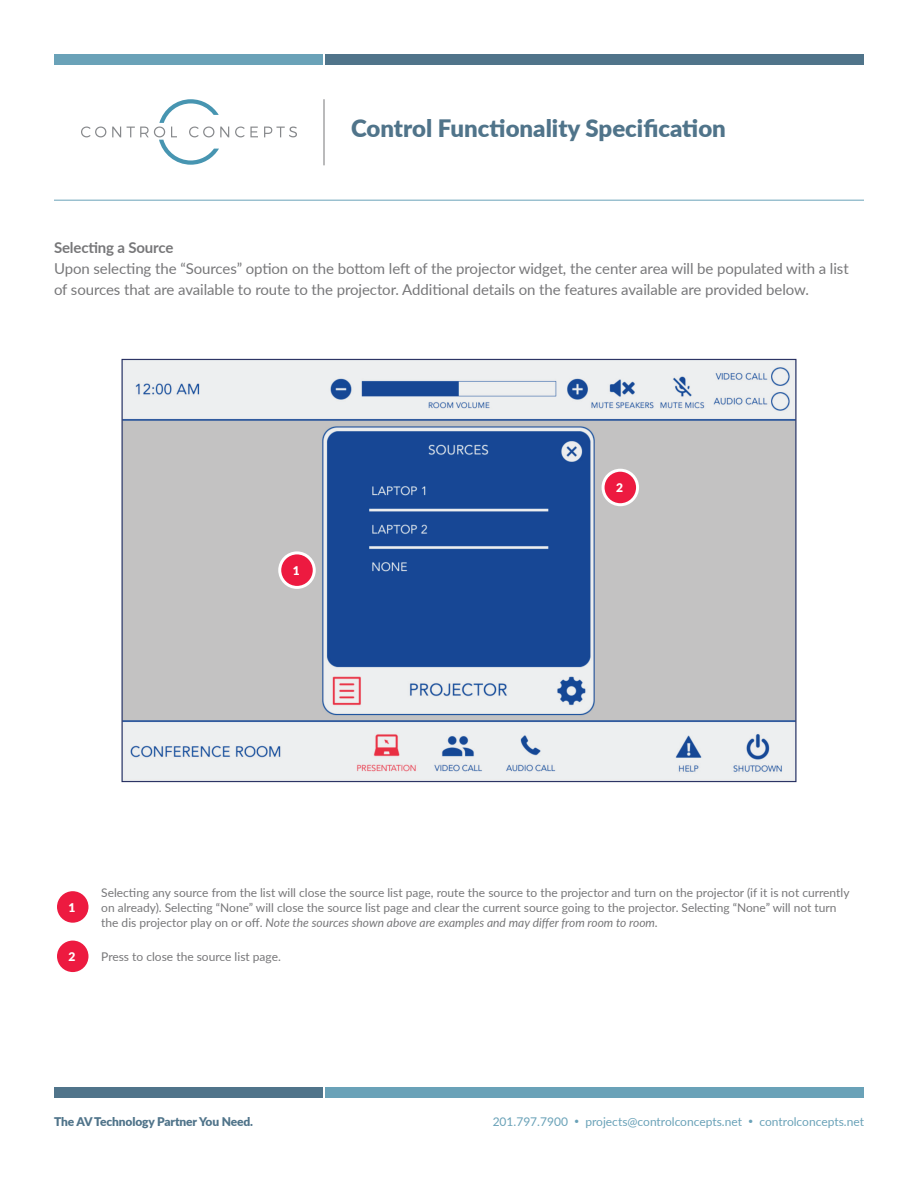
<style>
.page{position:relative;width:918px;height:1188px;background:#fff}
.page>*{position:absolute;margin:0;border:0;box-sizing:border-box;transform-origin:0 0}
.t1{font:900 24px "Lato";color:#50748a}
.t2{font:15px/21px "Lato";letter-spacing:-.005em;color:#777779}
.t3{font:700 15px "Lato";letter-spacing:-.01em;color:#777779}
.t4{font:12px/15px "Lato";color:#777779}
.t5{font:12px "Lato";color:#6aa2b8}
.t6{font:900 12px "Lato";letter-spacing:-.01em;color:#50748a}
.t7{font:900 12px "Lato";color:#fff}
.s1{font-style:italic}
.s2{font-size:9px}
</style>
<div class="page">
<svg style="left:81px;top:127px;width:25px;height:10px"></svg>
<svg style="left:112px;top:127px;width:9px;height:10px"></svg>
<svg style="left:127px;top:99px;width:102px;height:66px"></svg>
<svg style="left:235px;top:127px;width:23px;height:10px"></svg>
<svg style="left:264px;top:127px;width:33px;height:10px"></svg>
<hr style="left:54px;top:200px;width:810px;height:1px;background:#6aa2b8">
<hr style="left:324px;top:99px;width:1px;height:66px;background:#777779">
<div style="left:54px;top:54px;width:268px;height:11px;background:#6aa2b8"></div>
<div style="left:326px;top:54px;width:538px;height:11px;background:#50748a"></div>
<div style="left:54px;top:1088px;width:268px;height:10px;background:#50748a"></div>
<div style="left:326px;top:1088px;width:538px;height:10px;background:#6aa2b8"></div>
<img style="left:121px;top:358px;width:676px;height:424px">
<div style="left:56px;top:890px;width:34px;height:34px;background:#ed1a40;border-radius:50%"></div>
<div style="left:54px;top:888px;width:38px;height:38px;border:3px solid #fff;border-radius:50%"></div>
<div style="left:56px;top:939px;width:34px;height:35px;background:#ed1a40;border-radius:50%"></div>
<div style="left:54px;top:938px;width:38px;height:37px;border:3px solid #fff;border-radius:50%"></div>
<div style="left:280px;top:553px;width:34px;height:34px;background:#ed1a40;border-radius:50%"></div>
<div style="left:278px;top:551px;width:38px;height:38px;border:3px solid #fff;border-radius:50%"></div>
<div style="left:603px;top:470px;width:35px;height:35px;background:#ed1a40;border-radius:50%"></div>
<div style="left:602px;top:469px;width:37px;height:37px;border:3px solid #fff;border-radius:50%"></div>
<h1 class="t1" style="left:351px;top:110px;width:376px">Control Functionality Specification</h1>
<p class="t3" style="left:54px;top:237px;width:121px">Selecting a Source</p>
<p class="t2" style="left:54px;top:258px;width:796px">Upon selecting the “Sources” option on the bottom left of the projector widget, the center area will be populated with a list of sources that are available to route to the projector. Additional details on the features available are provided below.</p>
<p class="t7" style="left:293px;top:562px;width:8px">1</p>
<p class="t7" style="left:616px;top:479px;width:8px">2</p>
<p class="t7" style="left:69px;top:898px;width:8px">1</p>
<p class="t4" style="left:101px;top:884px;width:750px">Selecting any source from the list will close the source list page, route the source to the projector and turn on the projector (if it is not currently on already). Selecting “None” will close the source list page and clear the current source going to the projector. Selecting “None” will not turn the dis projector play on or off. <span class="s1">Note the sources shown above are examples and may differ from room to room.</span></p>
<p class="t7" style="left:69px;top:948px;width:8px">2</p>
<p class="t4" style="left:101px;top:949px;width:181px">Press to close the source list page.</p>
<p class="t6" style="left:54px;top:1113px;width:201px">The AV Technology Partner You Need.</p>
<p class="t5" style="left:493px;top:1113px;width:373px">201.797.7900 <span class="s2">•</span> projects@controlconcepts.net <span class="s2">•</span> controlconcepts.net</p>
</div>
